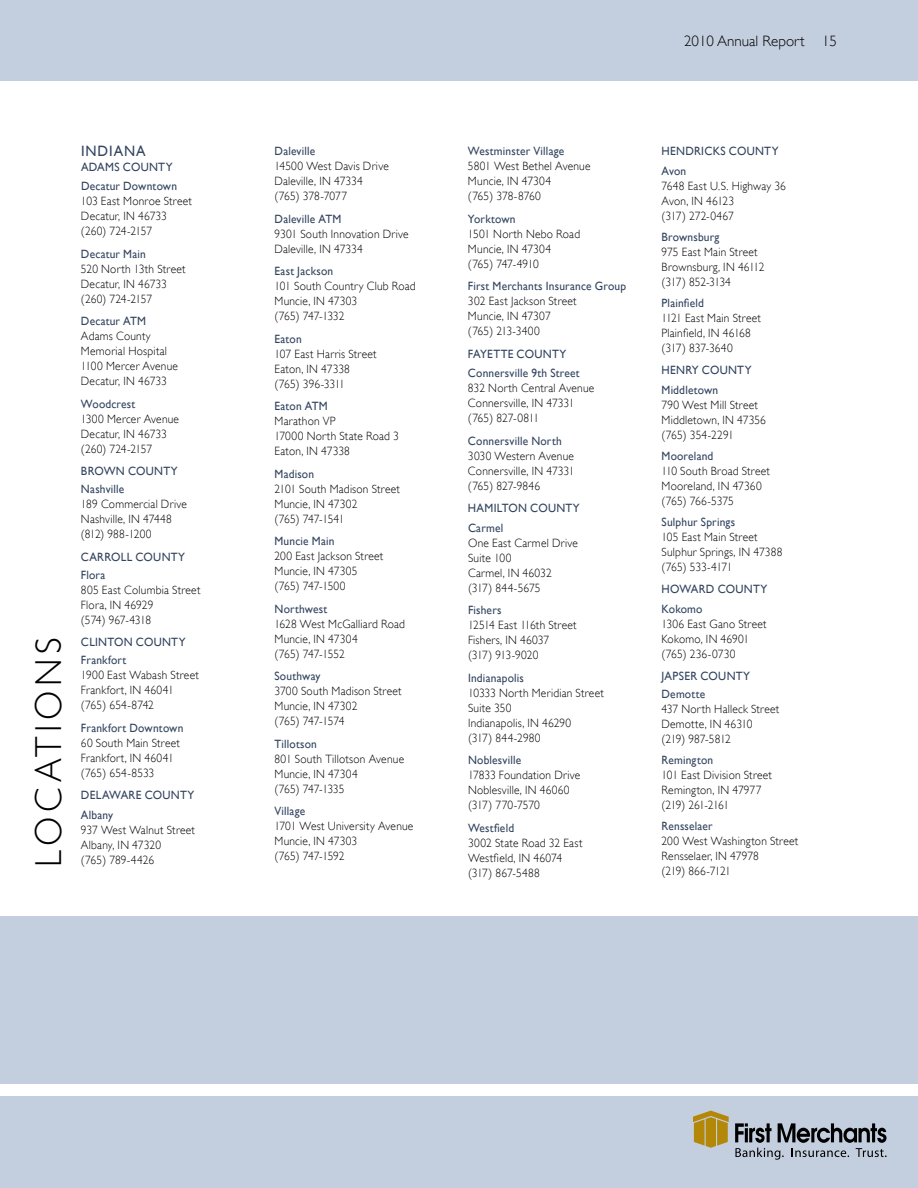
<style>
.page{position:relative;width:918px;height:1188px;background:#c3cede}
.page>*{position:absolute;margin:0;border:0;box-sizing:border-box;transform-origin:0 0}
.t1{font:300 37.5px "Gill Sans";letter-spacing:.13em;color:#000;scale:.95 1}
.t2{font:300 15px "Gill Sans";color:#000}
.t3{font:15px "Gill Sans";color:#32445f;scale:.95 1}
.t4{font:300 12px/15px "Gill Sans";letter-spacing:.015em;color:#000;scale:.95 1}
.t5{font:12px/19.5px "Gill Sans";letter-spacing:.02em;color:#32445f;scale:.95 1}
</style>
<div class="page">
<svg style="left:693px;top:1111px;width:36px;height:37px"></svg>
<svg style="left:735px;top:1123px;width:152px;height:37px"></svg>
<div style="left:0;top:81px;width:918px;height:834px;background:#fff"></div>
<div style="left:0;top:1084px;width:918px;height:12px;background:#fff"></div>
<h1 class="t1" style="left:27px;top:867px;width:239px;rotate:-90deg">Locations</h1>
<p class="t3" style="left:81px;top:142px;width:70px">IND IANA</p>
<p class="t5" style="left:81px;top:157px;width:103px">Adams County<br>Decatur Downtown</p>
<p class="t4" style="left:81px;top:194px;width:118px">103 East Monroe Street<br>Decatur, IN 46733 (260) 724-2157</p>
<p class="t5" style="left:81px;top:244px;width:70px">Decatur M ain</p>
<p class="t4" style="left:81px;top:261px;width:112px">520 N orth 13th Street<br>Decatur, IN 46733 (260) 724-2157</p>
<p class="t5" style="left:81px;top:311px;width:68px">Decatur ATM</p>
<p class="t4" style="left:81px;top:329px;width:104px">Adams County<br>Memorial Hospital<br>1100 Mercer Avenue<br>Decatur, IN 46733</p>
<p class="t5" style="left:81px;top:394px;width:59px">Woodcrest</p>
<p class="t4" style="left:81px;top:411px;width:105px">1300 Mercer Avenue<br>Decatur, IN 46733 (260) 724-2157</p>
<p class="t5" style="left:81px;top:462px;width:96px;line-height:18px">Brown County<br>Nashville</p>
<p class="t4" style="left:81px;top:497px;width:113px">189 Commercial Drive<br>N ashville, IN 47448 (812) 988-1200</p>
<p class="t5" style="left:81px;top:548px;width:103px;line-height:18px">Carroll County<br>Flora</p>
<p class="t4" style="left:81px;top:582px;width:127px">805 East Columbia Street<br>Flora, IN 46929<br>(574) 967-4318</p>
<p class="t5" style="left:81px;top:633px;width:104px;line-height:18px">Cli nton County<br>Frankfort</p>
<p class="t4" style="left:81px;top:668px;width:126px">1900 East Wabash Street<br>Frankfort, IN 46041 (765) 654-8742</p>
<p class="t5" style="left:81px;top:718px;width:109px">Frankfort Downtown</p>
<p class="t4" style="left:81px;top:735px;width:106px">60 South Main Street<br>Frankfort, IN 46041 (765) 654-8533</p>
<p class="t5" style="left:81px;top:785px;width:9px">Delaware</p>
<p class="t5" style="left:145px;top:785px;width:46px">County</p>
<p class="t5" style="left:81px;top:805px;width:36px">Albany</p>
<p class="t4" style="left:81px;top:822px;width:122px">937 West Walnut Street<br>Albany, IN 47320<br>(765) 789-4426</p>
<p class="t5" style="left:274px;top:141px;width:44px">Daleville</p>
<p class="t4" style="left:274px;top:159px;width:122px">14500 West Davis Drive<br>Daleville, IN 47334 (765) 378-7077</p>
<p class="t5" style="left:274px;top:209px;width:70px">Daleville ATM</p>
<p class="t4" style="left:274px;top:226px;width:143px">9301 South I nnovation Drive<br>Daleville, IN 47334</p>
<p class="t5" style="left:274px;top:261px;width:63px">East Jackson</p>
<p class="t4" style="left:274px;top:279px;width:150px">101 South Country Club Road<br>Muncie, IN 47303<br>(765) 747-1332</p>
<p class="t5" style="left:274px;top:329px;width:30px">Eaton</p>
<p class="t4" style="left:274px;top:346px;width:109px">107 East H arris Street<br>Eaton, IN 47338 (765) 396-3311</p>
<p class="t5" style="left:274px;top:396px;width:56px">Eaton ATM</p>
<p class="t4" style="left:274px;top:414px;width:132px">Marathon VP<br>17000 N orth State Road 3<br>Eaton, IN 47338</p>
<p class="t5" style="left:274px;top:464px;width:43px">Madison</p>
<p class="t4" style="left:274px;top:481px;width:134px">2101 South Madison Street<br>Muncie, IN 47302<br>(765) 747-1541</p>
<p class="t5" style="left:274px;top:531px;width:65px">Muncie Main</p>
<p class="t4" style="left:274px;top:549px;width:116px">200 East Jackson Street<br>Muncie, IN 47305 (765) 747-1500</p>
<p class="t5" style="left:274px;top:599px;width:57px">Northwest</p>
<p class="t4" style="left:274px;top:616px;width:139px">1628 West McGalliard Road<br>Muncie, IN 47304<br>(765) 747-1552</p>
<p class="t5" style="left:274px;top:666px;width:50px">Southway</p>
<p class="t4" style="left:274px;top:684px;width:135px">3700 South Madison Street<br>Muncie, IN 47302<br>(765) 747-1574</p>
<p class="t5" style="left:274px;top:734px;width:46px">Tillotson</p>
<p class="t4" style="left:274px;top:751px;width:138px">801 South Tillotson Avenue<br>Muncie, IN 47304<br>(765) 747-1335</p>
<p class="t5" style="left:274px;top:801px;width:34px">Village</p>
<p class="t4" style="left:274px;top:819px;width:148px">1701 West University Avenue<br>Muncie, IN 47303<br>(765) 747-1592</p>
<p class="t2" style="left:684px;top:33px;width:154px">2010 Annual Report 15</p>
<p class="t5" style="left:468px;top:141px;width:103px">Westminster Village</p>
<p class="t4" style="left:468px;top:159px;width:131px">5801 West Bethel Avenue<br>Muncie, IN 47304<br>(765) 378-8760</p>
<p class="t5" style="left:468px;top:209px;width:52px">Yorktown</p>
<p class="t4" style="left:468px;top:226px;width:120px">1501 North Nebo Road<br>Muncie, IN 47304<br>(765) 747-4910</p>
<p class="t5" style="left:468px;top:276px;width:168px">First Merchants Insurance Group</p>
<p class="t4" style="left:468px;top:294px;width:116px">302 East Jackson Street<br>Muncie, IN 47307 (765) 213-3400</p>
<p class="t5" style="left:468px;top:344px;width:14px">Fayette</p>
<p class="t5" style="left:468px;top:344px;width:119px;text-indent:49px">County<br>Connersville 9th Street</p>
<p class="t4" style="left:468px;top:381px;width:135px">832 N orth Central Avenue<br>Connersville, IN 47331 (765) 827-0811</p>
<p class="t5" style="left:468px;top:431px;width:100px">Connersville North</p>
<p class="t4" style="left:468px;top:448px;width:113px;text-align:justify">3030 Western Avenue Connersville, IN 47331 (765) 827-9846</p>
<p class="t5" style="left:468px;top:498px;width:112px">Hamilton County<br>Carmel</p>
<p class="t4" style="left:468px;top:535px;width:117px">One East Carmel Drive<br>Suite 100<br>Carmel, IN 46032 (317) 844-5675</p>
<p class="t5" style="left:468px;top:600px;width:37px">Fishers</p>
<p class="t4" style="left:468px;top:618px;width:116px">12514 East 116th Street<br>Fishers, IN 46037<br>(317) 913-9020</p>
<p class="t5" style="left:468px;top:668px;width:60px">Indianapolis</p>
<p class="t4" style="left:468px;top:685px;width:145px">10333 N orth Meridian Street<br>Suite 350<br>I ndianapolis, IN 46290<br>(317) 844-2980</p>
<p class="t5" style="left:468px;top:750px;width:58px">Noblesville</p>
<p class="t4" style="left:468px;top:768px;width:120px">17833 Foundation Drive<br>Noblesville, IN 46060 (317) 770-7570</p>
<p class="t5" style="left:468px;top:818px;width:50px">Westfield</p>
<p class="t4" style="left:468px;top:835px;width:122px">3002 State Road 32 East<br>Westfield, IN 46074 (317) 867-5488</p>
<p class="t5" style="left:662px;top:141px;width:117px">Hendricks County<br>Avon</p>
<p class="t4" style="left:662px;top:178px;width:132px">7648 East U.S. Highway 36<br>Avon, IN 46123<br>(317) 272-0467</p>
<p class="t5" style="left:662px;top:227px;width:62px">Brownsburg</p>
<p class="t4" style="left:662px;top:244px;width:110px">975 East Main Street<br>Brownsburg, IN 46112 (317) 852-3134</p>
<p class="t5" style="left:662px;top:293px;width:46px">Plainfield</p>
<p class="t4" style="left:662px;top:310px;width:106px">1121 East Main Street<br>Plainfield, IN 46168 (317) 837-3640</p>
<p class="t5" style="left:662px;top:360px;width:89px">Henry County<br>Middletown</p>
<p class="t4" style="left:662px;top:397px;width:111px">790 West Mill Street<br>Middletown, IN 47356 (765) 354-2291</p>
<p class="t5" style="left:662px;top:446px;width:56px">Mooreland</p>
<p class="t4" style="left:662px;top:463px;width:116px">110 South Broad Street<br>Mooreland, IN 47360 (765) 766-5375</p>
<p class="t5" style="left:662px;top:512px;width:79px">Sulphur Springs</p>
<p class="t4" style="left:662px;top:529px;width:129px">105 East Main Street<br>Sulphur Springs, IN 47388 (765) 533-4171</p>
<p class="t5" style="left:662px;top:579px;width:30px">Howar</p>
<p class="t5" style="left:706px;top:579px;width:59px">d County</p>
<p class="t5" style="left:662px;top:599px;width:45px">Kokomo</p>
<p class="t4" style="left:662px;top:616px;width:112px">1306 East Gano Street<br>Kokomo, IN 46901 (765) 236-0730</p>
<p class="t5" style="left:662px;top:666px;width:12px">Japser</p>
<p class="t5" style="left:662px;top:667px;width:87px;line-height:18px;text-indent:39px">County<br>Demotte</p>
<p class="t4" style="left:662px;top:702px;width:126px">437 N orth H alleck Street<br>Demotte, IN 46310<br>(219) 987-5812</p>
<p class="t5" style="left:662px;top:750px;width:56px">Remington</p>
<p class="t4" style="left:662px;top:768px;width:118px">101 East Division Street<br>Remington, IN 47977 (219) 261-2161</p>
<p class="t5" style="left:662px;top:816px;width:56px">Rensselaer</p>
<p class="t4" style="left:662px;top:834px;width:146px">200 West Washington Street<br>Rensselaer, IN 47978<br>(219) 866-7121</p>
</div>
